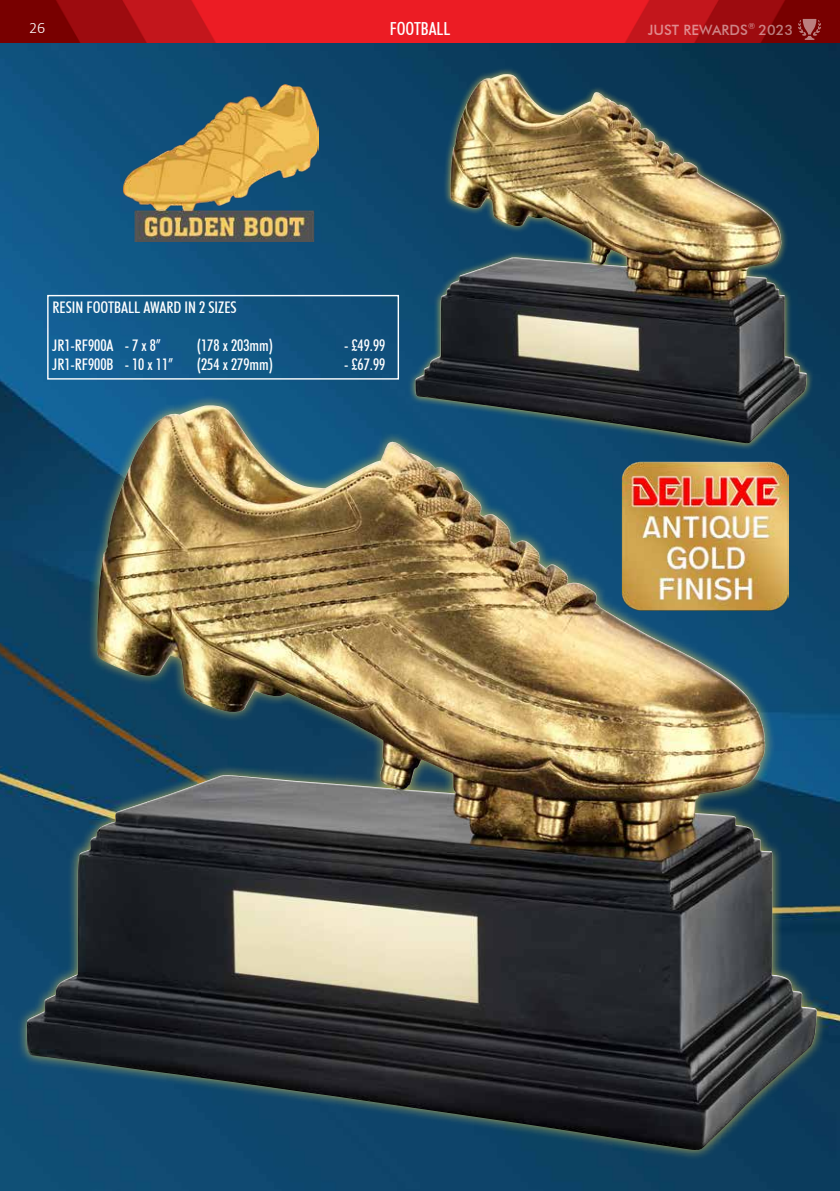
<style>
.page{position:relative;width:840px;height:1191px;background:#fff}
.page>*{position:absolute;margin:0;border:0;box-sizing:border-box;transform-origin:0 0}
.t1{font:500 condensed 18px "Futura BT";color:#fff}
.t2{font:500 condensed 16px "Futura BT";color:#fff}
.t3{font:300 16px "Calibri";color:#fff}
.t4{font:500 14.2px "Futura BT";color:#fff}
</style>
<div class="page">
<img style="left:0;top:0;width:839px;height:1191px">
<div style="left:16px;top:395px;width:810px;height:765px;background:#edd357;opacity:.75"></div>
<img style="left:27px;top:405px;width:789px;height:745px">
<div style="left:408px;top:67px;width:405px;height:384px;background:#edd357;opacity:.75"></div>
<img style="left:415px;top:74px;width:391px;height:369px">
<img style="left:620px;top:462px;width:168px;height:149px">
<div style="left:47px;top:295px;width:352px;height:84px;border:1px solid #fff"></div>
<img style="left:124px;top:85px;width:194px;height:156px">
<svg style="left:797px;top:19px;width:23px;height:21px"></svg>
<p class="t3" style="left:29px;top:18px;width:18px">26</p>
<p class="t1" style="left:389px;top:17px;width:62px">FOOTBALL</p>
<p class="t4" style="left:647px;top:21px;width:147px">JUST REWARDS<sup>®</sup> 2023</p>
<p class="t2" style="left:53px;top:297px;width:185px">RESIN FOOTBALL AWARD IN 2 SIZES</p>
<p class="t2" style="left:53px;top:335px;width:110px">JR1-RF900A - 7 x 8”</p>
<p class="t2" style="left:197px;top:335px;width:78px">(178 x 203mm)</p>
<p class="t2" style="left:344px;top:335px;width:43px">- £49.99</p>
<p class="t2" style="left:53px;top:355px;width:122px">JR1-RF900B - 10 x 11”</p>
<p class="t2" style="left:197px;top:355px;width:78px">(254 x 279mm)</p>
<p class="t2" style="left:344px;top:355px;width:43px">- £67.99</p>
</div>
